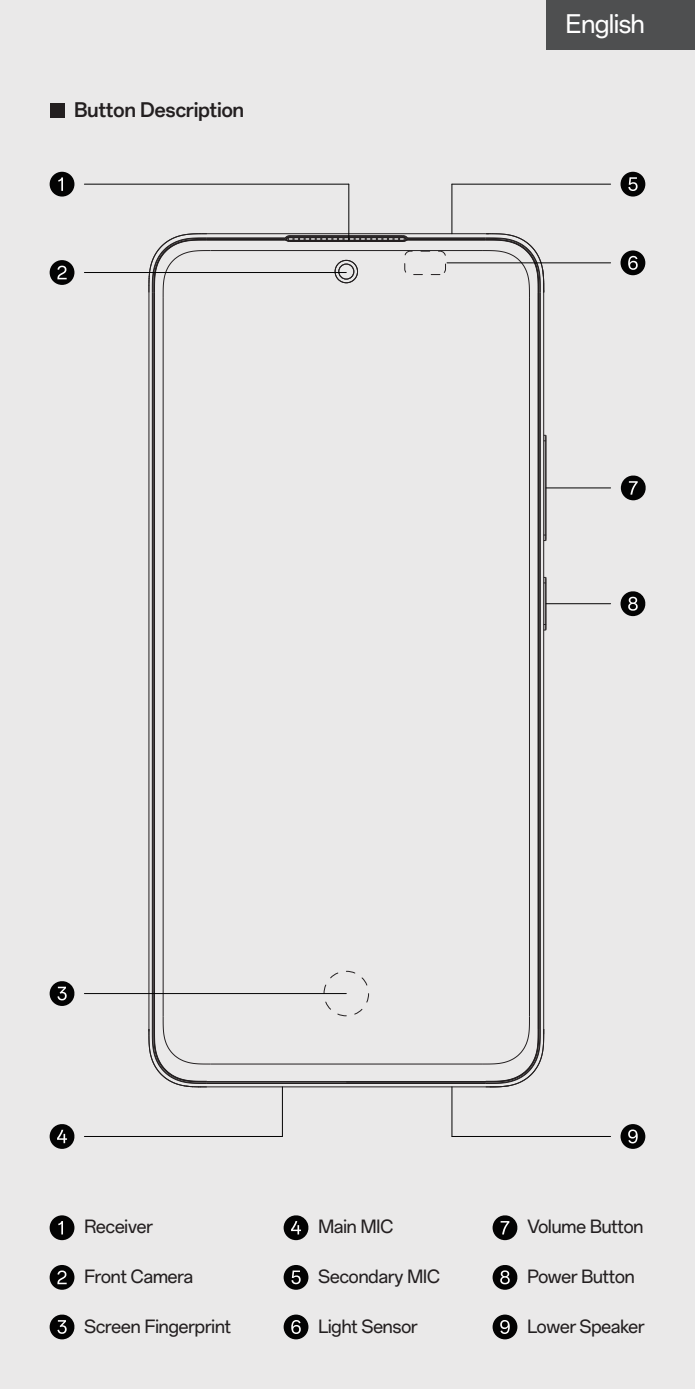
<style>
.page{position:relative;width:695px;height:1389px;background:#fff}
.page>*{position:absolute;margin:0;border:0;box-sizing:border-box;transform-origin:0 0}
.t1{font:24.5px "OPPO Sans";color:#fff}
.t2{font:700 19.25px "OPPO Sans";letter-spacing:.01em;color:#231f20}
.t3{font:17.5px "OPPO Sans";color:#231f20}
</style>
<div class="page">
<div style="left:0;top:0;width:694px;height:1389px;background:#eae9e9"></div>
<div style="left:546px;top:0;width:148px;height:50px;background:#4e4f50"></div>
<div style="left:50px;top:103px;width:14px;height:15px;background:#231f20"></div>
<svg style="left:336px;top:259px;width:22px;height:25px"></svg>
<hr style="left:210px;top:1063px;width:272px;height:2px;background:#231f20">
<hr style="left:162px;top:298px;width:2px;height:719px;background:#231f20">
<hr style="left:210px;top:250px;width:272px;height:1px;background:#231f20">
<hr style="left:207px;top:1086px;width:283px;height:1px;background:#231f20">
<hr style="left:207px;top:1082px;width:278px;height:2px;background:#231f20">
<hr style="left:207px;top:1081px;width:278px;height:1px;background:#231f20">
<hr style="left:152px;top:292px;width:1px;height:737px;background:#231f20">
<hr style="left:148px;top:285px;width:1px;height:744px;background:#231f20">
<hr style="left:153px;top:292px;width:2px;height:737px;background:#231f20">
<hr style="left:408px;top:239px;width:77px;height:2px;background:#231f20">
<hr style="left:207px;top:239px;width:77px;height:2px;background:#231f20">
<hr style="left:408px;top:238px;width:77px;height:1px;background:#231f20">
<hr style="left:207px;top:238px;width:77px;height:1px;background:#231f20">
<hr style="left:408px;top:237px;width:77px;height:1px;background:#231f20">
<hr style="left:207px;top:237px;width:77px;height:1px;background:#231f20">
<hr style="left:201px;top:233px;width:284px;height:1px;background:#231f20">
<div style="left:334px;top:260px;width:24px;height:23px;border:1px solid #231f20;border-radius:50%"></div>
<div style="left:338px;top:264px;width:16px;height:16px;border:1px solid #231f20;border-radius:50%"></div>
<svg style="left:148px;top:1016px;width:63px;height:72px"></svg>
<svg style="left:148px;top:233px;width:63px;height:66px"></svg>
<svg style="left:481px;top:233px;width:66px;height:855px"></svg>
<svg style="left:283px;top:235px;width:126px;height:7px"></svg>
<div style="left:404px;top:251px;width:42px;height:24px;border:1px dashed #231f20;border-radius:6px"></div>
<div style="left:323px;top:971px;width:46px;height:45px;border:1px dashed #231f20;border-radius:22px"></div>
<hr style="left:348px;top:184px;width:1px;height:56px;background:#030303">
<hr style="left:451px;top:184px;width:1px;height:50px;background:#030303">
<hr style="left:282px;top:1087px;width:1px;height:49px;background:#030303">
<hr style="left:451px;top:1087px;width:1px;height:49px;background:#030303">
<div style="left:50px;top:172px;width:24px;height:25px;background:#030303;border-radius:50%"></div>
<svg style="left:58px;top:177px;width:5px;height:14px"></svg>
<div style="left:50px;top:260px;width:24px;height:25px;background:#030303;border-radius:50%"></div>
<svg style="left:57px;top:266px;width:10px;height:13px"></svg>
<svg style="left:50px;top:981px;width:25px;height:25px"></svg>
<svg style="left:620px;top:475px;width:26px;height:25px"></svg>
<div style="left:620px;top:1124px;width:25px;height:25px;background:#030303;border-radius:50%"></div>
<svg style="left:628px;top:1129px;width:9px;height:14px"></svg>
<svg style="left:620px;top:591px;width:26px;height:25px"></svg>
<svg style="left:50px;top:1124px;width:25px;height:25px"></svg>
<div style="left:620px;top:172px;width:25px;height:25px;background:#030303;border-radius:50%"></div>
<svg style="left:628px;top:177px;width:9px;height:14px"></svg>
<div style="left:620px;top:250px;width:25px;height:25px;background:#030303;border-radius:50%"></div>
<svg style="left:628px;top:256px;width:9px;height:14px"></svg>
<hr style="left:84px;top:184px;width:265px;height:1px;background:#030303">
<hr style="left:452px;top:184px;width:158px;height:1px;background:#030303">
<hr style="left:447px;top:262px;width:163px;height:1px;background:#030303">
<hr style="left:546px;top:487px;width:64px;height:2px;background:#030303">
<hr style="left:546px;top:603px;width:64px;height:1px;background:#030303">
<hr style="left:452px;top:1136px;width:158px;height:1px;background:#030303">
<hr style="left:84px;top:272px;width:262px;height:1px;background:#030303">
<hr style="left:84px;top:993px;width:262px;height:1px;background:#030303">
<hr style="left:84px;top:1136px;width:198px;height:1px;background:#030303">
<div style="left:50px;top:1215px;width:24px;height:25px;background:#030303;border-radius:50%"></div>
<svg style="left:58px;top:1221px;width:5px;height:13px"></svg>
<div style="left:50px;top:1265px;width:24px;height:25px;background:#030303;border-radius:50%"></div>
<svg style="left:57px;top:1270px;width:10px;height:14px"></svg>
<svg style="left:50px;top:1314px;width:25px;height:25px"></svg>
<svg style="left:492px;top:1215px;width:26px;height:25px"></svg>
<div style="left:492px;top:1315px;width:25px;height:24px;background:#030303;border-radius:50%"></div>
<svg style="left:500px;top:1320px;width:9px;height:14px"></svg>
<svg style="left:492px;top:1265px;width:26px;height:25px"></svg>
<svg style="left:283px;top:1215px;width:26px;height:25px"></svg>
<div style="left:283px;top:1265px;width:25px;height:25px;background:#030303;border-radius:50%"></div>
<svg style="left:291px;top:1270px;width:9px;height:14px"></svg>
<div style="left:283px;top:1315px;width:25px;height:24px;background:#030303;border-radius:50%"></div>
<svg style="left:291px;top:1320px;width:10px;height:14px"></svg>
<p class="t2" style="left:74px;top:94px;width:171px">Button Description</p>
<h1 class="t1" style="left:566px;top:3px;width:80px">English</h1>
<p class="t3" style="left:84px;top:1212px;width:70px">Receiver</p>
<p class="t3" style="left:84px;top:1262px;width:110px">Front Camera</p>
<p class="t3" style="left:84px;top:1312px;width:148px">Screen Fingerprint</p>
<p class="t3" style="left:318px;top:1212px;width:76px">Main MIC</p>
<p class="t3" style="left:318px;top:1262px;width:123px">Secondary MIC</p>
<p class="t3" style="left:318px;top:1312px;width:101px">Light Sensor</p>
<p class="t3" style="left:527px;top:1212px;width:118px">Volume Button</p>
<p class="t3" style="left:527px;top:1262px;width:109px">Power Button</p>
<p class="t3" style="left:527px;top:1312px;width:119px">Lower Speaker</p>
</div>
